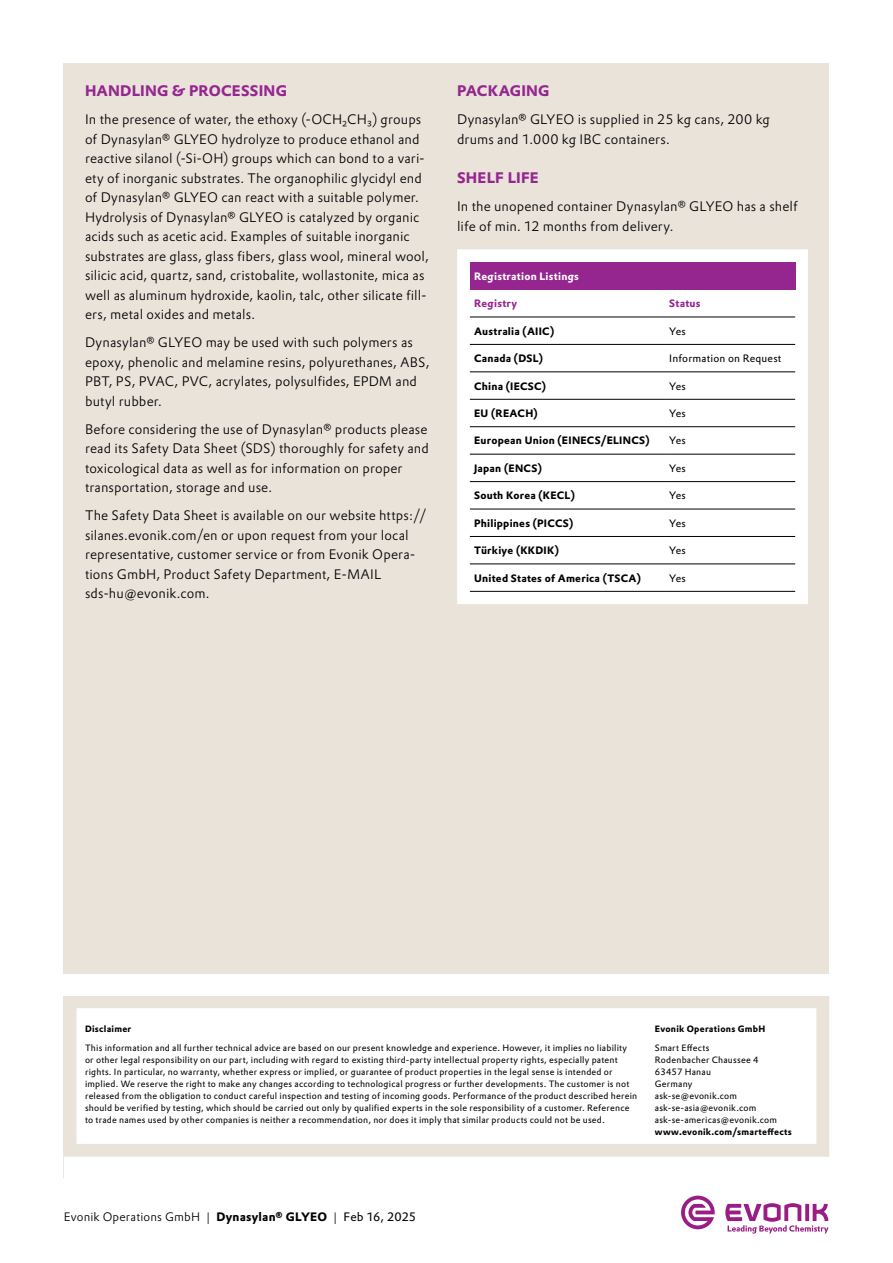
<style>
.page{position:relative;width:893px;height:1263px;background:#fff}
.page>*{position:absolute;margin:0;border:0;box-sizing:border-box;transform-origin:0 0}
.t1{font:700 15px "Evonik Prokyon";letter-spacing:.01em;color:#95268f}
.t2{font:300 13.5px/19.5px "Evonik Prokyon";letter-spacing:.01em;color:#000}
.t3{font:300 12px "Evonik Prokyon";letter-spacing:.015em;color:#000}
.t4{font:700 10.5px "Evonik Prokyon";letter-spacing:.025em;color:#000}
.t5{font:10.5px "Evonik Prokyon";letter-spacing:.02em;color:#000}
.t6{font:700 10.5px "Evonik Prokyon";letter-spacing:.025em;color:#fff}
.t7{font:700 10.5px "Evonik Prokyon";letter-spacing:.025em;color:#95268f}
.t8{font:9px/12px "Evonik Prokyon";letter-spacing:.025em;color:#000}
.t9{font:700 9px "Evonik Prokyon";letter-spacing:.025em;color:#000}
.s1{font-weight:700}
.s2{font-weight:400}
</style>
<div class="page">
<div style="left:64px;top:64px;width:765px;height:1114px;background:#e9e3da"></div>
<svg style="left:725px;top:1203px;width:103px;height:30px"></svg>
<svg style="left:681px;top:1195px;width:34px;height:34px"></svg>
<div style="left:457px;top:249px;width:351px;height:355px;background:#fff"></div>
<div style="left:470px;top:262px;width:325px;height:28px;background:#95268f"></div>
<hr style="left:470px;top:317px;width:195px;height:1px;background:#000">
<hr style="left:665px;top:317px;width:130px;height:1px;background:#000">
<hr style="left:470px;top:344px;width:195px;height:1px;background:#000">
<hr style="left:665px;top:344px;width:130px;height:1px;background:#000">
<hr style="left:470px;top:372px;width:195px;height:1px;background:#000">
<hr style="left:665px;top:372px;width:130px;height:1px;background:#000">
<hr style="left:470px;top:399px;width:195px;height:1px;background:#000">
<hr style="left:665px;top:399px;width:130px;height:1px;background:#000">
<hr style="left:470px;top:426px;width:195px;height:1px;background:#000">
<hr style="left:665px;top:426px;width:130px;height:1px;background:#000">
<hr style="left:470px;top:454px;width:195px;height:1px;background:#000">
<hr style="left:665px;top:454px;width:130px;height:1px;background:#000">
<hr style="left:470px;top:481px;width:195px;height:1px;background:#000">
<hr style="left:665px;top:481px;width:130px;height:1px;background:#000">
<hr style="left:470px;top:509px;width:195px;height:1px;background:#000">
<hr style="left:665px;top:509px;width:130px;height:1px;background:#000">
<hr style="left:470px;top:536px;width:195px;height:1px;background:#000">
<hr style="left:665px;top:536px;width:130px;height:1px;background:#000">
<hr style="left:470px;top:564px;width:195px;height:1px;background:#000">
<hr style="left:665px;top:564px;width:130px;height:1px;background:#000">
<hr style="left:470px;top:591px;width:195px;height:1px;background:#000">
<hr style="left:665px;top:591px;width:130px;height:1px;background:#000">
<div style="left:70px;top:1002px;width:753px;height:148px;background:#fff"></div>
<div style="left:64px;top:995px;width:765px;height:162px;border:13px solid #e9e3da"></div>
<div style="left:64px;top:974px;width:765px;height:21px;background:#fff"></div>
<div style="left:64px;top:1157px;width:765px;height:25px;background:#fff"></div>
<p class="t1" style="left:85px;top:79px;width:203px">HANDLING &amp; PROCESSING</p>
<p class="t2" style="left:85px;top:109px;width:345px">In the presence of water, the ethoxy (-OCH₂CH₃) groups of Dynasylan® GLYEO hydrolyze to produce ethanol and reactive silanol (-Si-OH) groups which can bond to a vari&shy;ety of inorganic substrates. The organophilic glycidyl end of Dynasylan® GLYEO can react with a suitable polymer.<br>Hydrolysis of Dynasylan® GLYEO is catalyzed by organic acids such as acetic acid. Examples of suitable inorganic substrates are glass, glass fibers, glass wool, mineral wool, silicic acid, quartz, sand, cristobalite, wollastonite, mica as well as aluminum hydroxide, kaolin, talc, other silicate fill&shy;ers, metal oxides and metals.</p>
<p class="t2" style="left:85px;top:332px;width:346px">Dynasylan® GLYEO may be used with such polymers as epoxy, phenolic and melamine resins, polyurethanes, ABS, PBT, PS, PVAC, PVC, acrylates, polysulfides, EPDM and butyl rubber.</p>
<p class="t2" style="left:85px;top:418px;width:345px">Before considering the use of Dynasylan® products please read its Safety Data Sheet (SDS) thoroughly for safety and toxicological data as well as for information on proper transportation, storage and use.</p>
<p class="t2" style="left:85px;top:505px;width:343px">The Safety Data Sheet is available on our website https:// silanes.evonik.com/en or upon request from your local representative, customer service or from Evonik Opera&shy;tions GmbH, Product Safety Department, E-MAIL sds-hu@evonik.com.</p>
<p class="t1" style="left:457px;top:79px;width:94px">PACKAGING</p>
<p class="t2" style="left:457px;top:109px;width:314px">Dynasylan® GLYEO is supplied in 25 kg cans, 200 kg drums and 1.000 kg IBC containers.</p>
<p class="t1" style="left:457px;top:166px;width:83px">SHELF LIFE</p>
<p class="t2" style="left:457px;top:196px;width:342px">In the unopened container Dynasylan® GLYEO has a shelf life of min. 12 months from delivery.</p>
<p class="t6" style="left:474px;top:267px;width:106px">Registration Listings</p>
<p class="t7" style="left:474px;top:295px;width:45px">Registry</p>
<p class="t7" style="left:669px;top:295px;width:33px">Status</p>
<p class="t4" style="left:474px;top:322px;width:82px">Australia (AIIC)</p>
<p class="t5" style="left:669px;top:323px;width:18px">Yes</p>
<p class="t4" style="left:474px;top:350px;width:70px">Canada (DSL)</p>
<p class="t5" style="left:669px;top:350px;width:114px">Information on Request</p>
<p class="t4" style="left:474px;top:377px;width:73px">China (IECSC)</p>
<p class="t5" style="left:669px;top:378px;width:18px">Yes</p>
<p class="t4" style="left:474px;top:405px;width:65px">EU (REACH)</p>
<p class="t5" style="left:669px;top:405px;width:18px">Yes</p>
<p class="t4" style="left:474px;top:432px;width:177px">European Union (EINECS/ELINCS)</p>
<p class="t5" style="left:669px;top:433px;width:18px">Yes</p>
<p class="t4" style="left:474px;top:460px;width:69px">Japan (ENCS)</p>
<p class="t5" style="left:669px;top:460px;width:18px">Yes</p>
<p class="t4" style="left:474px;top:487px;width:102px">South Korea (KECL)</p>
<p class="t5" style="left:669px;top:487px;width:18px">Yes</p>
<p class="t4" style="left:474px;top:514px;width:101px">Philippines (PICCS)</p>
<p class="t5" style="left:669px;top:515px;width:18px">Yes</p>
<p class="t4" style="left:474px;top:542px;width:86px">Türkiye (KKDIK)</p>
<p class="t5" style="left:669px;top:542px;width:18px">Yes</p>
<p class="t4" style="left:474px;top:569px;width:168px">United States of America (TSCA)</p>
<p class="t5" style="left:669px;top:570px;width:18px">Yes</p>
<p class="t9" style="left:85px;top:1021px;width:48px">Disclaimer</p>
<p class="t9" style="left:655px;top:1021px;width:112px">Evonik Operations GmbH</p>
<p class="t8" style="left:85px;top:1041px;width:554px">This information and all further technical advice are based on our present knowledge and experience. However, it implies no liability or other legal responsibility on our part, including with regard to existing third-party intellectual property rights, especially patent rights. In particular, no warranty, whether express or implied, or guarantee of product properties in the legal sense is intended or implied. We reserve the right to make any changes according to technological progress or further developments. The customer is not released from the obligation to conduct careful inspection and testing of incoming goods. Performance of the product described herein should be verified by testing, which should be carried out only by qualified experts in the sole responsibility of a customer. Reference to trade names used by other companies is neither a recommendation, nor does it imply that similar products could not be used.</p>
<p class="t8" style="left:655px;top:1041px;width:124px">Smart Effects<br>Rodenbacher Chaussee 4<br>63457 Hanau<br>Germany<br>ask-se@evonik.com ask-se-asia@evonik.com ask-se-americas@evonik.com</p>
<p class="t9" style="left:655px;top:1124px;width:138px">www.evonik.com/smarteffects</p>
<p class="t3" style="left:64px;top:1207px;width:354px">Evonik Operations GmbH | <span class="s1">Dynasylan® GLYEO</span> | <span class="s2">Feb 16, 2025</span></p>
</div>
